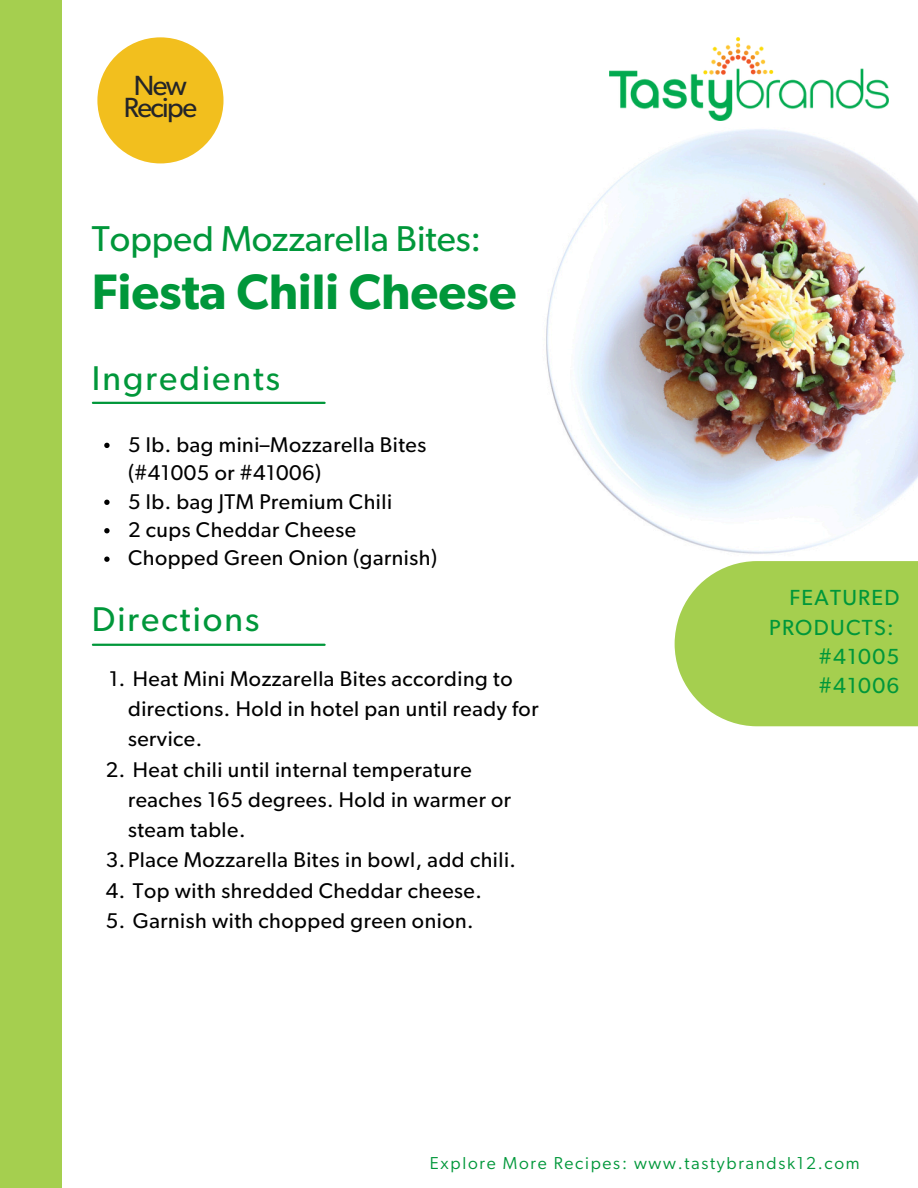
<style>
.page{position:relative;width:918px;height:1188px;background:#fff}
.page>*{position:absolute;margin:0;border:0;box-sizing:border-box;transform-origin:0 0}
.t1{font:600 49.95px "Gibson";color:#00973a}
.t2{font:36px "Gibson";color:#00973a}
.t3{font:34.35px "Gibson";letter-spacing:.06em;color:#00973a}
.t4{font:27.75px/22.6px "Gibson";letter-spacing:-.055em;color:#242529;text-align:center}
.t5{font:21.9px/29.2px "Gibson";letter-spacing:.06em;color:#00973a;text-align:right}
.t6{font:21.3px/30.3px "Gibson";letter-spacing:.025em;color:#000}
.t7{font:17.4px "Gibson";letter-spacing:.1em;color:#00973a}
</style>
<div class="page">
<hr style="left:93px;top:644px;width:232px;height:2px;background:#00973a">
<hr style="left:93px;top:402px;width:232px;height:2px;background:#00973a">
<div style="left:0;top:0;width:61px;height:1188px;background:#a5cf4f"></div>
<img style="left:546px;top:129px;width:372px;height:425px">
<svg style="left:675px;top:561px;width:243px;height:165px;background:#abd25b"></svg>
<div style="left:97px;top:37px;width:127px;height:126px;background:#f2bf1e;border-radius:50%"></div>
<img style="left:610px;top:37px;width:279px;height:84px">
<svg style="left:104px;top:443px;width:6px;height:5px"></svg>
<svg style="left:104px;top:500px;width:6px;height:5px"></svg>
<svg style="left:104px;top:528px;width:6px;height:5px"></svg>
<svg style="left:104px;top:557px;width:6px;height:5px"></svg>
<p class="t4" style="left:124px;top:75px;width:75px">New<br>Recipe</p>
<p class="t2" style="left:92px;top:222px;width:391px">Topped Mozzarella Bites:</p>
<p class="t1" style="left:92px;top:269px;width:426px">Fiesta Chili Cheese</p>
<p class="t3" style="left:92px;top:362px;width:190px">Ingredients</p>
<p class="t6" style="left:128px;top:431px;width:300px;line-height:28.5px">5 lb. bag mini–Mozzarella Bites (#41005 or #41006)</p>
<h1 class="t6" style="left:128px;top:487px;width:266px">5 lb. bag JTM Premium Chili</h1>
<h1 class="t6" style="left:128px;top:515px;width:229px">2 cups Cheddar Cheese</h1>
<p class="t6" style="left:128px;top:544px;width:311px">Chopped Green Onion (garnish)</p>
<p class="t3" style="left:92px;top:603px;width:169px">Directions</p>
<h3 class="t6" style="left:128px;top:664px;width:412px;text-indent:-19px">1. Heat Mini Mozzarella Bites according to directions. Hold in hotel pan until ready for service.</h3>
<h1 class="t6" style="left:128px;top:755px;width:384px;text-indent:-22px">2. Heat chili until internal temperature reaches 165 degrees. Hold in warmer or steam table.</h1>
<p class="t6" style="left:106px;top:846px;width:412px">3.Place Mozzarella Bites in bowl, add chili.</p>
<p class="t6" style="left:106px;top:876px;width:377px">4. Top with shredded Cheddar cheese.</p>
<p class="t6" style="left:106px;top:906px;width:369px">5. Garnish with chopped green onion.</p>
<p class="t5" style="left:769px;top:584px;width:132px">FEATURED<br>PRODUCTS: #41005 #41006</p>
<p class="t7" style="left:430px;top:1155px;width:431px">Explore More Recipes: www.tastybrandsk12.com</p>
</div>
